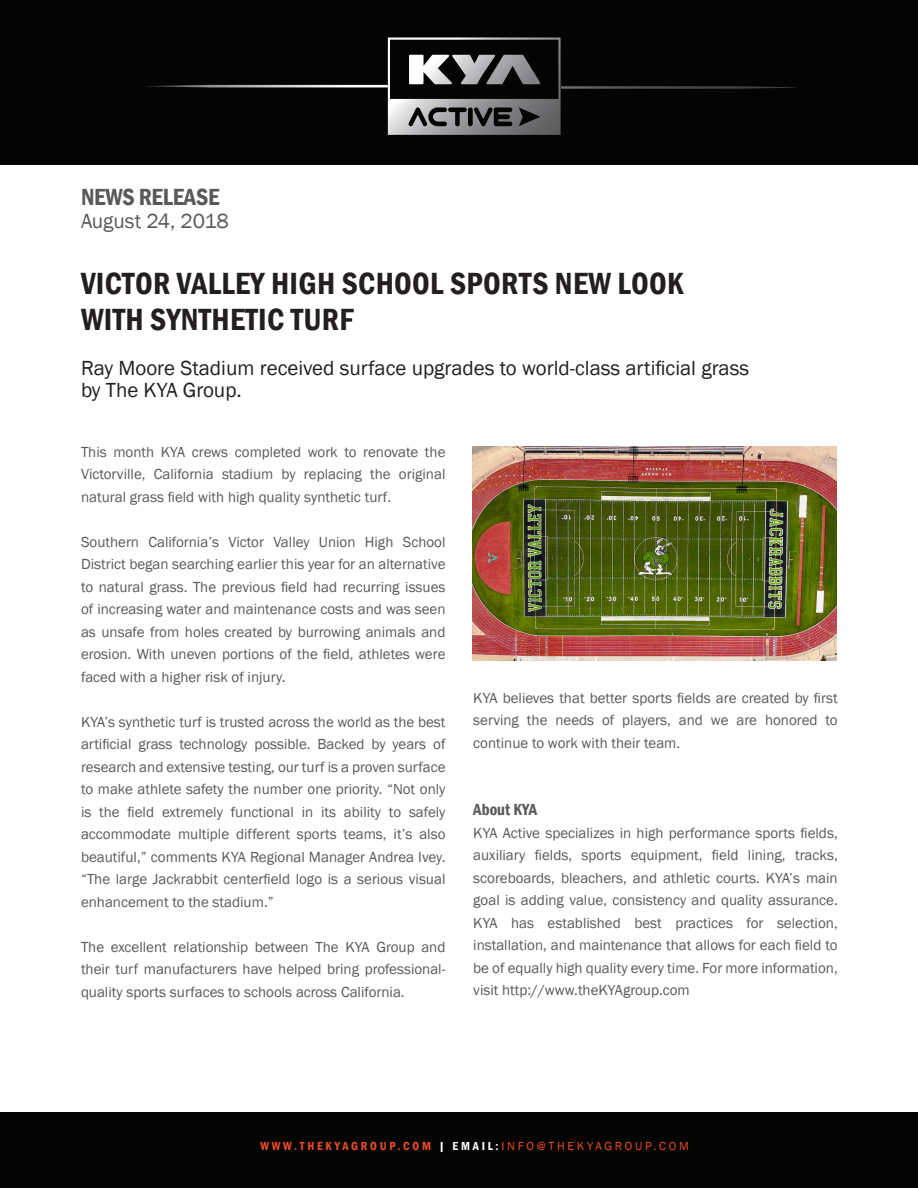
<style>
.page{position:relative;width:918px;height:1188px;background:#fff}
.page>*{position:absolute;margin:0;border:0;box-sizing:border-box;transform-origin:0 0}
.section_header{font:600 condensed 31.5px "Franklin Gothic";letter-spacing:.01em;color:#231f20}
.section_header-2{font:600 condensed 24px "Franklin Gothic";letter-spacing:-.01em;color:#58595a}
.section_header-3{font:21px "Franklin Gothic";color:#231f20}
.section_header-4{font:21px "Franklin Gothic";color:#58595a}
.Body_Copy{font:600 condensed 16.5px "Franklin Gothic";color:#58595a}
.Body_Copy-2{font:15px/22.5px "Franklin Gothic";color:#58595a;text-align:justify}
.t1{font:12px "Franklin Gothic";letter-spacing:.23em;color:#f04c24}
.s1{font-weight:600;font-stretch:condensed}
.s2{font-weight:600;font-stretch:condensed;color:#fff}
</style>
<div class="page">
<img style="left:472px;top:447px;width:365px;height:213px">
<div style="left:0;top:1113px;width:918px;height:75px;background:#040503"></div>
<div style="left:0;top:0;width:918px;height:165px;background:#040503"></div>
<svg style="left:146px;top:38px;width:415px;height:97px"></svg>
<p class="section_header-2" style="left:81px;top:181px;width:140px">NEWS RELEASE</p>
<p class="section_header-4" style="left:81px;top:208px;width:149px">August 24, 2018</p>
<p class="section_header" style="left:81px;top:262px;width:604px">VICTOR VALLEY HIGH SCHOOL SPORTS NEW LOOK</p>
<p class="section_header" style="left:81px;top:298px;width:274px">WITH SYNTHETIC TURF</p>
<p class="section_header-3" style="left:81px;top:355px;width:670px">Ray Moore Stadium received surface upgrades to world-class artificial grass</p>
<p class="section_header-3" style="left:81px;top:377px;width:162px">by The KYA Group.</p>
<p class="Body_Copy-2" style="left:81px;top:441px;width:366px">This month KYA crews completed work to renovate the Victorville, California stadium by replacing the original natural grass field with high quality synthetic turf.</p>
<p class="Body_Copy-2" style="left:81px;top:531px;width:366px">Southern California’s Victor Valley Union High School District began searching earlier this year for an alternative to natural grass. The previous field had recurring issues of increasing water and maintenance costs and was seen as unsafe from holes created by burrowing animals and erosion. With uneven portions of the field, athletes were faced with a higher risk of injury.</p>
<p class="Body_Copy-2" style="left:81px;top:711px;width:366px">KYA’s synthetic turf is trusted across the world as the best artificial grass technology possible. Backed by years of research and extensive testing, our turf is a proven surface to make athlete safety the number one priority. “Not only is the field extremely functional in its ability to safely accommodate multiple different sports teams, it’s also beautiful,” comments KYA Regional Manager Andrea Ivey. “The large Jackrabbit centerfield logo is a serious visual enhancement to the stadium.”</p>
<p class="Body_Copy-2" style="left:81px;top:936px;width:366px">The excellent relationship between The KYA Group and their turf manufacturers have helped bring professional&shy;quality sports surfaces to schools across California.</p>
<p class="Body_Copy-2" style="left:473px;top:687px;width:366px">KYA believes that better sports fields are created by first serving the needs of players, and we are honored to continue to work with their team.</p>
<p class="Body_Copy" style="left:473px;top:799px;width:66px">About KYA</p>
<p class="Body_Copy-2" style="left:473px;top:822px;width:366px">KYA Active specializes in high performance sports fields, auxiliary fields, sports equipment, field lining, tracks, scoreboards, bleachers, and athletic courts. KYA’s main goal is adding value, consistency and quality assurance.<br>KYA has established best practices for selection, installation, and maintenance that allows for each field to be of equally high quality every time. For more information, visit http://www.theKYAgroup.com</p>
<p class="t1" style="left:260px;top:1139px;width:430px"><span class="s1">WWW.THEKYAGROUP.COM</span> <span class="s2">| EMAIL:</span>INFO@THEKYAGROUP.COM</p>
</div>
